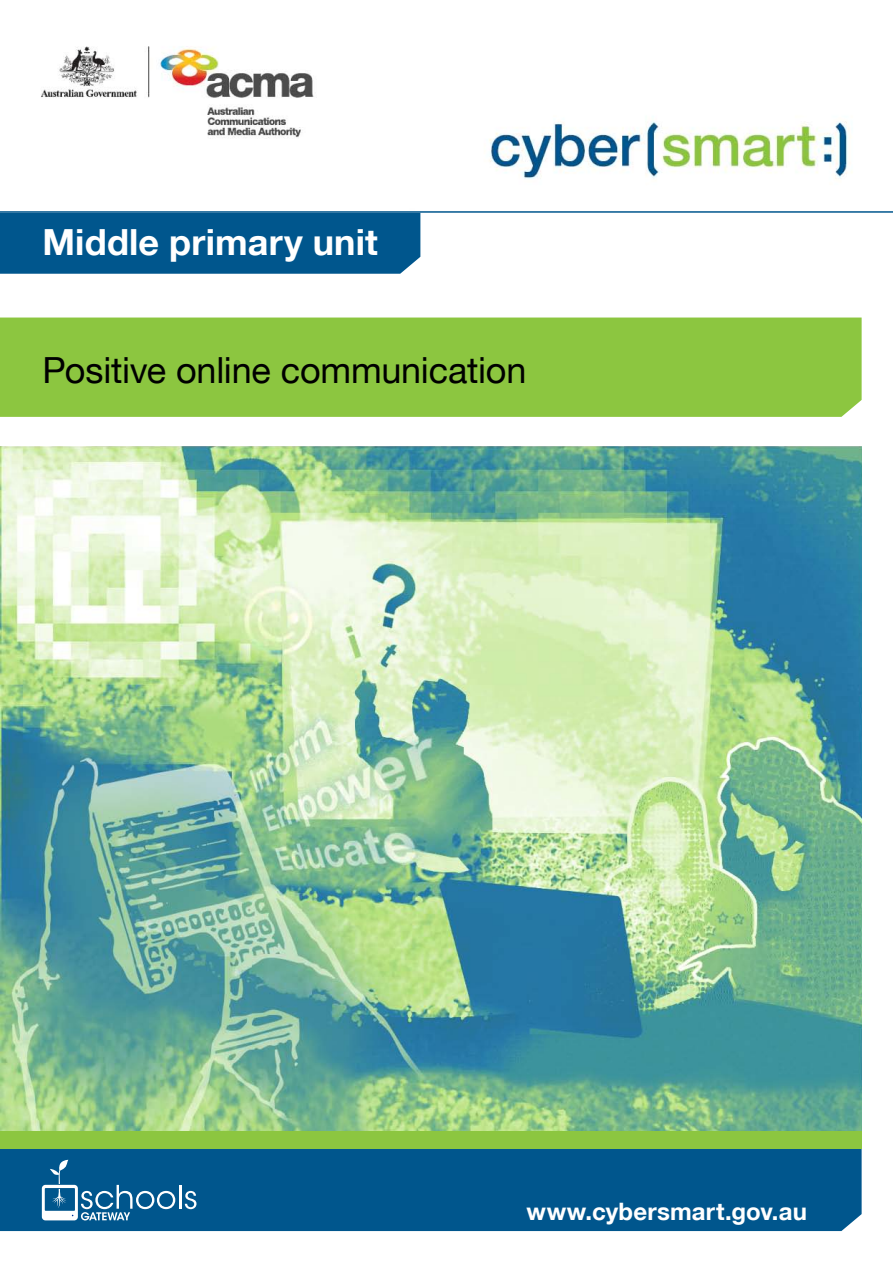
<style>
.page{position:relative;width:893px;height:1263px;background:#fff}
.page>*{position:absolute;margin:0;border:0;box-sizing:border-box;transform-origin:0 0}
.t1{font:36px "Helvetica Neue LT";letter-spacing:-.005em;color:#000}
.t2{font:700 36px "Helvetica Neue LT";letter-spacing:.005em;color:#fff}
.t3{font:700 24px "Helvetica Neue LT";letter-spacing:.005em;color:#fff}
</style>
<div class="page">
<hr style="left:0;top:211px;width:893px;height:2px;background:#00568d">
<img style="left:0;top:446px;width:862px;height:685px">
<div style="left:0;top:213px;width:420px;height:61px;background:#00568d"></div>
<div style="left:0;top:318px;width:862px;height:99px;background:#8cc640"></div>
<div style="left:0;top:1149px;width:862px;height:82px;background:#00568d"></div>
<div style="left:0;top:1131px;width:862px;height:18px;background:#8cc640"></div>
<svg style="left:42px;top:1160px;width:133px;height:60px"></svg>
<hr style="left:179px;top:1185px;width:2px;height:24px;background:#fff">
<svg style="left:185px;top:1191px;width:11px;height:18px"></svg>
<img style="left:41px;top:46px;width:811px;height:133px">
<p class="t2" style="left:43px;top:220px;width:337px">Middle primary unit</p>
<p class="t1" style="left:43px;top:349px;width:485px">Positive online communication</p>
<p class="t3" style="left:526px;top:1197px;width:282px">www.cybersmart.gov.au</p>
</div>
